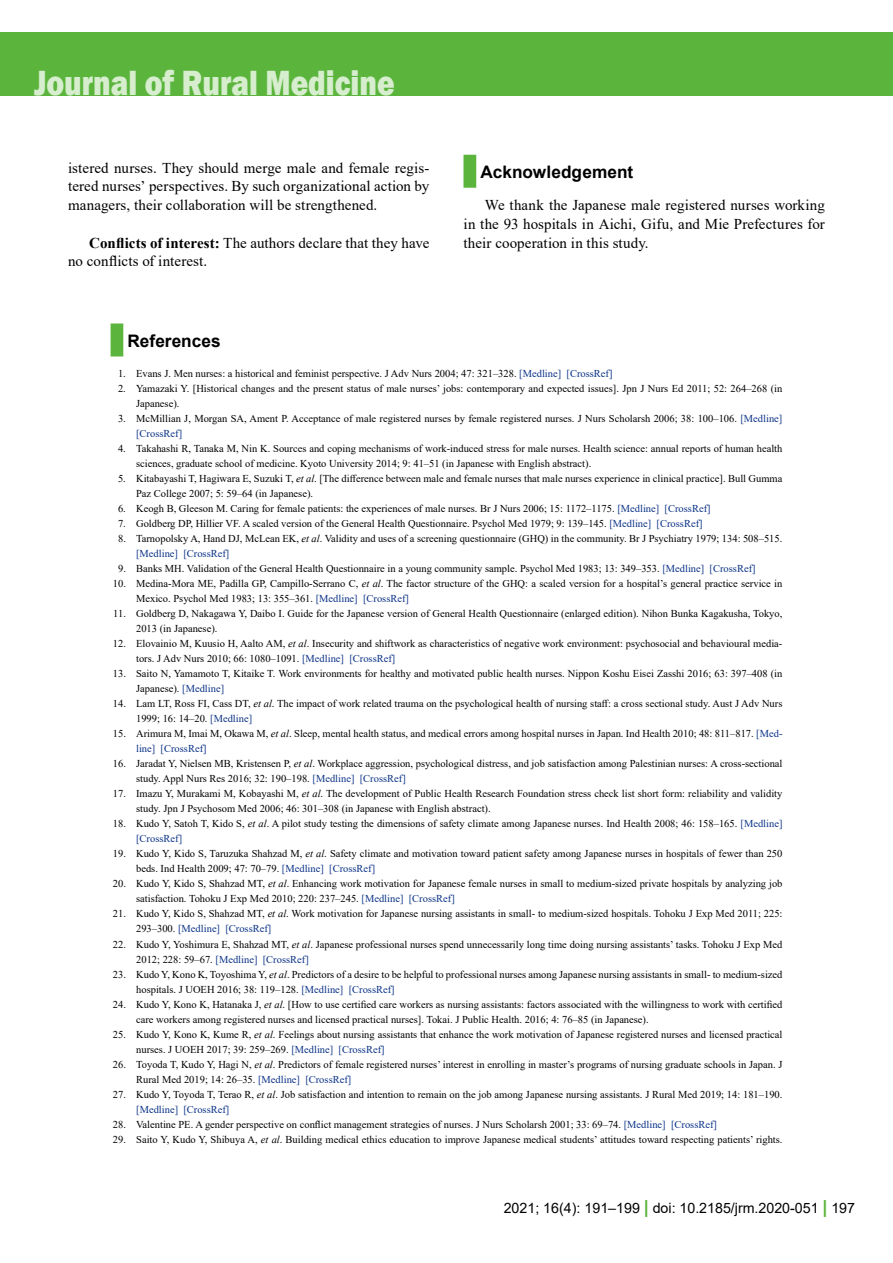
<style>
.page{position:relative;width:893px;height:1263px;background:#fff}
.page>*{position:absolute;margin:0;border:0;box-sizing:border-box;transform-origin:0 0}
.t1{font:800 36px "Franklin Gothic";color:#d6edce;scale:.83 1}
.t2{font:700 17.25px "Arial";letter-spacing:.005em;color:#000}
.t3{font:15px/18.8px "Times New Roman";letter-spacing:.005em;color:#000;text-align:justify}
.t4{font:14.25px "Arial";color:#000}
.t5{font:10.5px/15px "Times New Roman";color:#000}
.s1{font-weight:700}
.s2{color:#0c3388}
.s3{font-style:italic}
.s4{font-weight:700;font-size:18px;color:#5bb53c}
</style>
<div class="page">
<div style="left:0;top:32px;width:893px;height:64px;background:#5bb53c"></div>
<div style="left:463px;top:155px;width:13px;height:33px;background:#5bb53c"></div>
<div style="left:111px;top:323px;width:12px;height:33px;background:#5bb53c"></div>
<h1 class="t1" style="left:34px;top:59px;width:436px">Journal of Rural Medicine</h1>
<h3 class="t3" style="left:68px;top:158px;width:363px">istered nurses. They should merge male and female regis&shy;tered nurses’ perspectives. By such organizational action by managers, their collaboration will be strengthened.</h3>
<h3 class="t3" style="left:68px;top:233px;width:363px;text-indent:21px"><span class="s1">Conflicts of interest:</span> The authors declare that they have no conflicts of interest.</h3>
<h2 class="t2" style="left:480px;top:160px;width:154px">Acknowledgement</h2>
<h3 class="t3" style="left:463px;top:195px;width:363px;text-indent:21px">We thank the Japanese male registered nurses working in the 93 hospitals in Aichi, Gifu, and Mie Prefectures for their cooperation in this study.</h3>
<h2 class="t2" style="left:128px;top:328px;width:95px">References</h2>
<p class="t5" style="left:118px;top:366px;width:496px">1. Evans J. Men nurses: a historical and feminist perspective. J Adv Nurs 2004; 47: 321–328. <span class="s2">[Medline] [CrossRef]</span></p>
<p class="t5" style="left:136px;top:381px;width:648px;text-indent:-18px">2. Yamazaki Y. [Historical changes and the present status of male nurses’ jobs: contemporary and expected issues]. Jpn J Nurs Ed 2011; 52: 264–268 (in<br>Japanese).</p>
<p class="t5" style="left:136px;top:411px;width:648px;text-indent:-18px">3. McMillian J, Morgan SA, Ament P. Acceptance of male registered nurses by female registered nurses. J Nurs Scholarsh 2006; 38: 100–106. <span class="s2">[Medline] [CrossRef]</span></p>
<p class="t5" style="left:136px;top:441px;width:648px;text-indent:-18px">4. Takahashi R, Tanaka M, Nin K. Sources and coping mechanisms of work-induced stress for male nurses. Health science: annual reports of human health sciences, graduate school of medicine. Kyoto University 2014; 9: 41–51 (in Japanese with English abstract).</p>
<p class="t5" style="left:136px;top:471px;width:648px;text-indent:-18px">5. Kitabayashi T, Hagiwara E, Suzuki T, <span class="s3">et al</span>. [The difference between male and female nurses that male nurses experience in clinical practice]. Bull Gumma<br>Paz College 2007; 5: 59–64 (in Japanese).</p>
<p class="t5" style="left:118px;top:501px;width:594px">6. Keogh B, Gleeson M. Caring for female patients: the experiences of male nurses. Br J Nurs 2006; 15: 1172–1175. <span class="s2">[Medline] [CrossRef]</span></p>
<p class="t5" style="left:118px;top:516px;width:586px">7. Goldberg DP, Hillier VF. A scaled version of the General Health Questionnaire. Psychol Med 1979; 9: 139–145. <span class="s2">[Medline] [CrossRef]</span></p>
<p class="t5" style="left:136px;top:531px;width:648px;text-indent:-18px">8. Tarnopolsky A, Hand DJ, McLean EK, <span class="s3">et al</span>. Validity and uses of a screening questionnaire (GHQ) in the community. Br J Psychiatry 1979; 134: 508–515. <span class="s2">[Medline] [CrossRef]</span></p>
<p class="t5" style="left:118px;top:561px;width:639px">9. Banks MH. Validation of the General Health Questionnaire in a young community sample. Psychol Med 1983; 13: 349–353. <span class="s2">[Medline] [CrossRef]</span></p>
<p class="t5" style="left:136px;top:576px;width:648px;text-indent:-23px">10. Medina-Mora ME, Padilla GP, Campillo-Serrano C, <span class="s3">et al</span>. The factor structure of the GHQ: a scaled version for a hospital’s general practice service in<br>Mexico. Psychol Med 1983; 13: 355–361. <span class="s2">[Medline] [CrossRef]</span></p>
<p class="t5" style="left:136px;top:606px;width:648px;text-indent:-23px">11. Goldberg D, Nakagawa Y, Daibo I. Guide for the Japanese version of General Health Questionnaire (enlarged edition). Nihon Bunka Kagakusha, Tokyo,<br>2013 (in Japanese).</p>
<p class="t5" style="left:136px;top:636px;width:648px;text-indent:-23px">12. Elovainio M, Kuusio H, Aalto AM, <span class="s3">et al</span>. Insecurity and shiftwork as characteristics of negative work environment: psychosocial and behavioural media&shy;tors. J Adv Nurs 2010; 66: 1080–1091. <span class="s2">[Medline] [CrossRef]</span></p>
<p class="t5" style="left:136px;top:666px;width:648px;text-indent:-23px">13. Saito N, Yamamoto T, Kitaike T. Work environments for healthy and motivated public health nurses. Nippon Koshu Eisei Zasshi 2016; 63: 397–408 (in<br>Japanese). <span class="s2">[Medline]</span></p>
<p class="t5" style="left:136px;top:696px;width:648px;text-indent:-23px">14. Lam LT, Ross FI, Cass DT, <span class="s3">et al</span>. The impact of work related trauma on the psychological health of nursing staff: a cross sectional study. Aust J Adv Nurs<br>1999; 16: 14–20. <span class="s2">[Medline]</span></p>
<p class="t5" style="left:136px;top:726px;width:648px;text-indent:-23px">15. Arimura M, Imai M, Okawa M, <span class="s3">et al</span>. Sleep, mental health status, and medical errors among hospital nurses in Japan. Ind Health 2010; 48: 811–817. <span class="s2">[Med&shy;line] [CrossRef]</span></p>
<p class="t5" style="left:136px;top:756px;width:648px;text-indent:-23px">16. Jaradat Y, Nielsen MB, Kristensen P, <span class="s3">et al</span>. Workplace aggression, psychological distress, and job satisfaction among Palestinian nurses: A cross-sectional study. Appl Nurs Res 2016; 32: 190–198. <span class="s2">[Medline] [CrossRef]</span></p>
<p class="t5" style="left:136px;top:786px;width:648px;text-indent:-23px">17. Imazu Y, Murakami M, Kobayashi M, <span class="s3">et al</span>. The development of Public Health Research Foundation stress check list short form: reliability and validity study. Jpn J Psychosom Med 2006; 46: 301–308 (in Japanese with English abstract).</p>
<p class="t5" style="left:136px;top:816px;width:648px;text-indent:-23px">18. Kudo Y, Satoh T, Kido S, <span class="s3">et al</span>. A pilot study testing the dimensions of safety climate among Japanese nurses. Ind Health 2008; 46: 158–165. <span class="s2">[Medline] [CrossRef]</span></p>
<p class="t5" style="left:136px;top:846px;width:648px;text-indent:-23px">19. Kudo Y, Kido S, Taruzuka Shahzad M, <span class="s3">et al</span>. Safety climate and motivation toward patient safety among Japanese nurses in hospitals of fewer than 250 beds. Ind Health 2009; 47: 70–79. <span class="s2">[Medline] [CrossRef]</span></p>
<p class="t5" style="left:136px;top:876px;width:648px;text-indent:-23px">20. Kudo Y, Kido S, Shahzad MT, <span class="s3">et al</span>. Enhancing work motivation for Japanese female nurses in small to medium-sized private hospitals by analyzing job satisfaction. Tohoku J Exp Med 2010; 220: 237–245. <span class="s2">[Medline] [CrossRef]</span></p>
<p class="t5" style="left:136px;top:906px;width:648px;text-indent:-23px">21. Kudo Y, Kido S, Shahzad MT, <span class="s3">et al</span>. Work motivation for Japanese nursing assistants in small- to medium-sized hospitals. Tohoku J Exp Med 2011; 225:<br>293–300. <span class="s2">[Medline] [CrossRef]</span></p>
<p class="t5" style="left:136px;top:936px;width:648px;text-indent:-23px">22. Kudo Y, Yoshimura E, Shahzad MT, <span class="s3">et al</span>. Japanese professional nurses spend unnecessarily long time doing nursing assistants’ tasks. Tohoku J Exp Med<br>2012; 228: 59–67. <span class="s2">[Medline] [CrossRef]</span></p>
<p class="t5" style="left:136px;top:966px;width:648px;text-indent:-23px">23. Kudo Y, Kono K, Toyoshima Y, <span class="s3">et al</span>. Predictors of a desire to be helpful to professional nurses among Japanese nursing assistants in small- to medium-sized hospitals. J UOEH 2016; 38: 119–128. <span class="s2">[Medline] [CrossRef]</span></p>
<p class="t5" style="left:136px;top:996px;width:648px;text-indent:-23px">24. Kudo Y, Kono K, Hatanaka J, <span class="s3">et al</span>. [How to use certified care workers as nursing assistants: factors associated with the willingness to work with certified care workers among registered nurses and licensed practical nurses]. Tokai. J Public Health. 2016; 4: 76–85 (in Japanese).</p>
<p class="t5" style="left:136px;top:1026px;width:648px;text-indent:-23px">25. Kudo Y, Kono K, Kume R, <span class="s3">et al</span>. Feelings about nursing assistants that enhance the work motivation of Japanese registered nurses and licensed practical nurses. J UOEH 2017; 39: 259–269. <span class="s2">[Medline] [CrossRef]</span></p>
<p class="t5" style="left:136px;top:1056px;width:648px;text-indent:-23px">26. Toyoda T, Kudo Y, Hagi N, <span class="s3">et al</span>. Predictors of female registered nurses’ interest in enrolling in master’s programs of nursing graduate schools in Japan. J<br>Rural Med 2019; 14: 26–35. <span class="s2">[Medline] [CrossRef]</span></p>
<p class="t5" style="left:136px;top:1086px;width:648px;text-indent:-23px">27. Kudo Y, Toyoda T, Terao R, <span class="s3">et al</span>. Job satisfaction and intention to remain on the job among Japanese nursing assistants. J Rural Med 2019; 14: 181–190. <span class="s2">[Medline] [CrossRef]</span></p>
<p class="t5" style="left:113px;top:1116px;width:606px">28. Valentine PE. A gender perspective on conflict management strategies of nurses. J Nurs Scholarsh 2001; 33: 69–74. <span class="s2">[Medline] [CrossRef]</span></p>
<p class="t5" style="left:113px;top:1131px;width:671px">29. Saito Y, Kudo Y, Shibuya A, <span class="s3">et al</span>. Building medical ethics education to improve Japanese medical students’ attitudes toward respecting patients’ rights.</p>
<h3 class="t4" style="left:504px;top:1198px;width:353px">2021; 16(4): 191–199 <span class="s4">|</span> doi: 10.2185/jrm.2020-051 <span class="s4">|</span> 197</h3>
</div>
